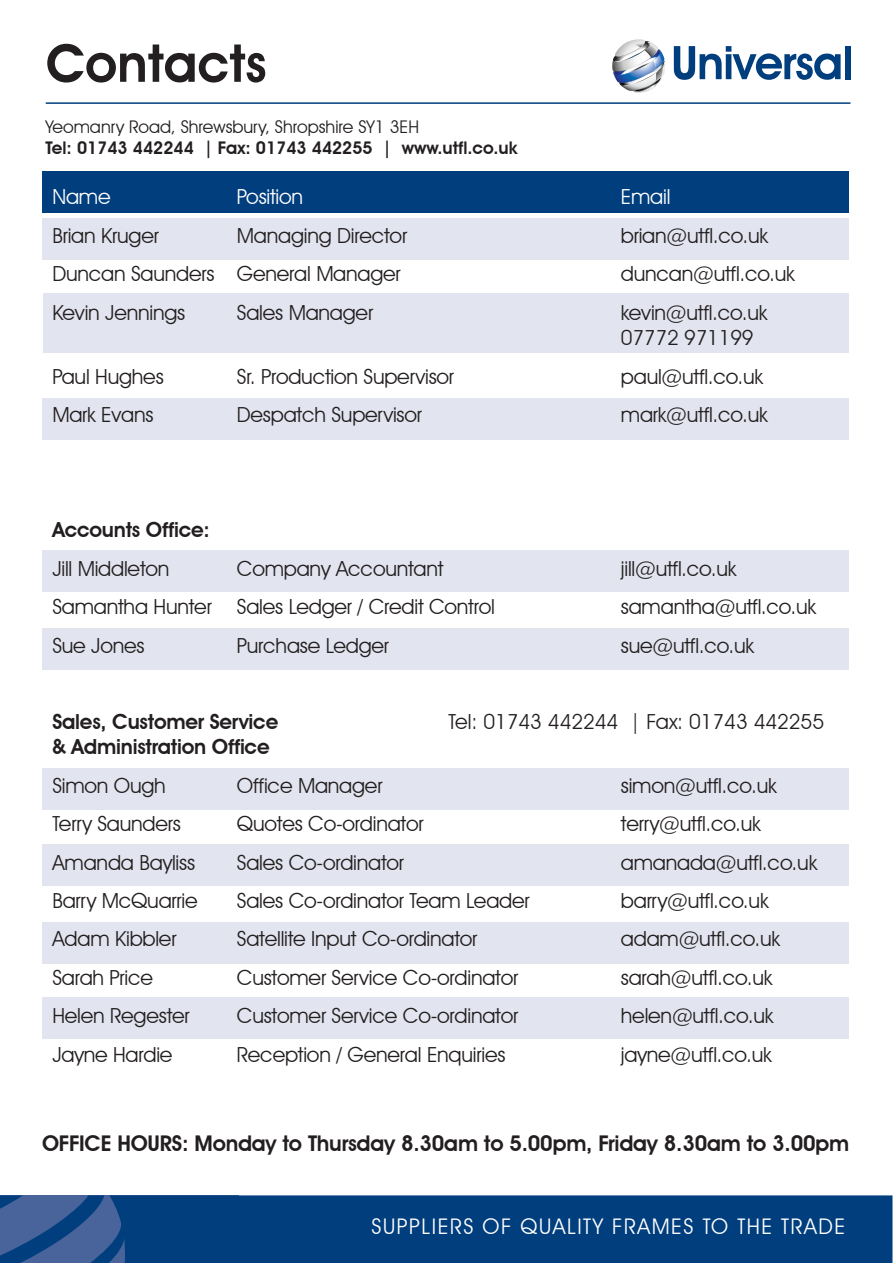
<style>
.page{position:relative;width:893px;height:1263px;background:#fff}
.page>*{position:absolute;margin:0;border:0;box-sizing:border-box;transform-origin:0 0}
.t1{font:600 52.5px "Avant Garde IT Cby BT";color:#231f20}
.t2{font:600 21.6px "Avant Garde IT Cby BT";letter-spacing:-.01em;color:#231f20}
.t3{font:21.6px "Avant Garde IT Cby BT";letter-spacing:.07em;color:#fff}
.t4{font:20.85px/25.7px "Avant Garde IT Cby BT";letter-spacing:-.01em;color:#231f20}
.t5{font:600 20.85px "Avant Garde IT Cby BT";letter-spacing:-.01em;color:#231f20}
.t6{font:20.85px "Avant Garde IT Cby BT";letter-spacing:-.01em;color:#fff}
.t7{font:600 17.55px "Avant Garde IT Cby BT";color:#231f20}
.t8{font:17.55px "Avant Garde IT Cby BT";color:#231f20}
</style>
<div class="page">
<div style="left:43px;top:997px;width:806px;height:42px;background:#e2e4ef"></div>
<div style="left:43px;top:922px;width:806px;height:42px;background:#e2e4ef"></div>
<div style="left:43px;top:398px;width:806px;height:42px;background:#e2e4ef"></div>
<div style="left:43px;top:844px;width:806px;height:42px;background:#e2e4ef"></div>
<div style="left:43px;top:768px;width:806px;height:42px;background:#e2e4ef"></div>
<div style="left:43px;top:628px;width:806px;height:42px;background:#e2e4ef"></div>
<div style="left:43px;top:551px;width:806px;height:41px;background:#e2e4ef"></div>
<div style="left:43px;top:294px;width:805px;height:59px;background:#e2e4ef"></div>
<svg style="left:674px;top:46px;width:167px;height:34px"></svg>
<div style="left:845px;top:46px;width:5px;height:33px;background:#003e7e"></div>
<svg style="left:612px;top:39px;width:53px;height:53px"></svg>
<div style="left:104px;top:1195px;width:788px;height:68px;background:#003e7e"></div>
<svg style="left:0;top:1195px;width:104px;height:68px;background:#345892"></svg>
<div style="left:43px;top:172px;width:806px;height:41px;background:#003e7e"></div>
<div style="left:43px;top:218px;width:806px;height:41px;background:#e2e4ef"></div>
<hr style="left:46px;top:102px;width:804px;height:2px;background:#003e7e">
<h1 class="t1" style="left:46px;top:32px;width:222px">Contacts</h1>
<p class="t8" style="left:45px;top:116px;width:375px">Yeomanry Road, Shrewsbury, Shropshire SY1 3EH</p>
<p class="t7" style="left:45px;top:137px;width:474px">Tel: 01743 442244 | Fax: 01743 442255 | www.utfl.co.uk</p>
<p class="t6" style="left:52px;top:184px;width:60px">Name</p>
<p class="t6" style="left:237px;top:184px;width:68px">Position</p>
<p class="t6" style="left:621px;top:184px;width:51px">Email</p>
<p class="t4" style="left:52px;top:222px;width:108px">Brian Kruger</p>
<p class="t4" style="left:237px;top:222px;width:172px">Managing Director</p>
<p class="t4" style="left:621px;top:222px;width:149px">brian@utfl.co.uk</p>
<p class="t4" style="left:52px;top:261px;width:350px">Duncan Saunders General Manager</p>
<p class="t4" style="left:621px;top:261px;width:175px">duncan@utfl.co.uk</p>
<p class="t4" style="left:52px;top:299px;width:134px">Kevin Jennings</p>
<p class="t4" style="left:237px;top:299px;width:138px">Sales Manager</p>
<p class="t4" style="left:621px;top:299px;width:148px">kevin@utfl.co.uk<br>07772 971199</p>
<p class="t4" style="left:52px;top:363px;width:113px">Paul Hughes</p>
<p class="t4" style="left:237px;top:363px;width:219px">Sr. Production Supervisor</p>
<p class="t4" style="left:621px;top:363px;width:144px">paul@utfl.co.uk</p>
<p class="t4" style="left:52px;top:402px;width:103px">Mark Evans</p>
<p class="t4" style="left:237px;top:402px;width:187px">Despatch Supervisor</p>
<p class="t4" style="left:621px;top:402px;width:148px">mark@utfl.co.uk</p>
<p class="t5" style="left:52px;top:517px;width:159px">Accounts Office:</p>
<p class="t4" style="left:52px;top:555px;width:119px">Jill Middleton</p>
<p class="t4" style="left:237px;top:555px;width:208px">Company Accountant</p>
<p class="t4" style="left:621px;top:555px;width:117px">jill@utfl.co.uk</p>
<p class="t4" style="left:52px;top:594px;width:444px">Samantha Hunter Sales Ledger / Credit Control</p>
<p class="t4" style="left:621px;top:594px;width:197px">samantha@utfl.co.uk</p>
<p class="t4" style="left:52px;top:632px;width:94px">Sue Jones</p>
<p class="t4" style="left:237px;top:632px;width:154px">Purchase Ledger</p>
<p class="t4" style="left:621px;top:632px;width:135px">sue@utfl.co.uk</p>
<p class="t5" style="left:52px;top:709px;width:227px">Sales, Customer Service</p>
<p class="t4" style="left:448px;top:708px;width:377px">Tel: 01743 442244 | Fax: 01743 442255</p>
<p class="t5" style="left:52px;top:734px;width:219px">&amp; Administration Office</p>
<p class="t4" style="left:52px;top:772px;width:115px">Simon Ough</p>
<p class="t4" style="left:237px;top:772px;width:147px">Office Manager</p>
<p class="t4" style="left:621px;top:772px;width:157px">simon@utfl.co.uk</p>
<p class="t4" style="left:52px;top:811px;width:130px">Terry Saunders</p>
<p class="t4" style="left:237px;top:811px;width:188px">Quotes Co-ordinator</p>
<p class="t4" style="left:621px;top:811px;width:141px">terry@utfl.co.uk</p>
<p class="t4" style="left:52px;top:849px;width:144px">Amanda Bayliss</p>
<p class="t4" style="left:237px;top:849px;width:169px">Sales Co-ordinator</p>
<p class="t4" style="left:621px;top:849px;width:198px">amanada@utfl.co.uk</p>
<p class="t4" style="left:52px;top:887px;width:147px">Barry McQuarrie</p>
<p class="t4" style="left:237px;top:887px;width:294px">Sales Co-ordinator Team Leader</p>
<p class="t4" style="left:621px;top:887px;width:149px">barry@utfl.co.uk</p>
<p class="t4" style="left:52px;top:926px;width:126px">Adam Kibbler</p>
<p class="t4" style="left:237px;top:926px;width:242px">Satellite Input Co-ordinator</p>
<p class="t4" style="left:621px;top:926px;width:161px">adam@utfl.co.uk</p>
<p class="t4" style="left:52px;top:964px;width:102px">Sarah Price</p>
<p class="t4" style="left:237px;top:964px;width:283px">Customer Service Co-ordinator</p>
<p class="t4" style="left:621px;top:964px;width:153px">sarah@utfl.co.uk</p>
<p class="t4" style="left:52px;top:1003px;width:139px">Helen Regester</p>
<p class="t4" style="left:237px;top:1003px;width:283px">Customer Service Co-ordinator</p>
<p class="t4" style="left:621px;top:1003px;width:154px">helen@utfl.co.uk</p>
<p class="t4" style="left:52px;top:1041px;width:122px">Jayne Hardie</p>
<p class="t4" style="left:237px;top:1041px;width:270px">Reception / General Enquiries</p>
<p class="t4" style="left:621px;top:1041px;width:153px">jayne@utfl.co.uk</p>
<p class="t2" style="left:42px;top:1131px;width:809px">OFFICE HOURS: Monday to Thursday 8.30am to 5.00pm, Friday 8.30am to 3.00pm</p>
<p class="t3" style="left:372px;top:1213px;width:475px">SUPPLIERS OF QUALITY FRAMES TO THE TRADE</p>
</div>
